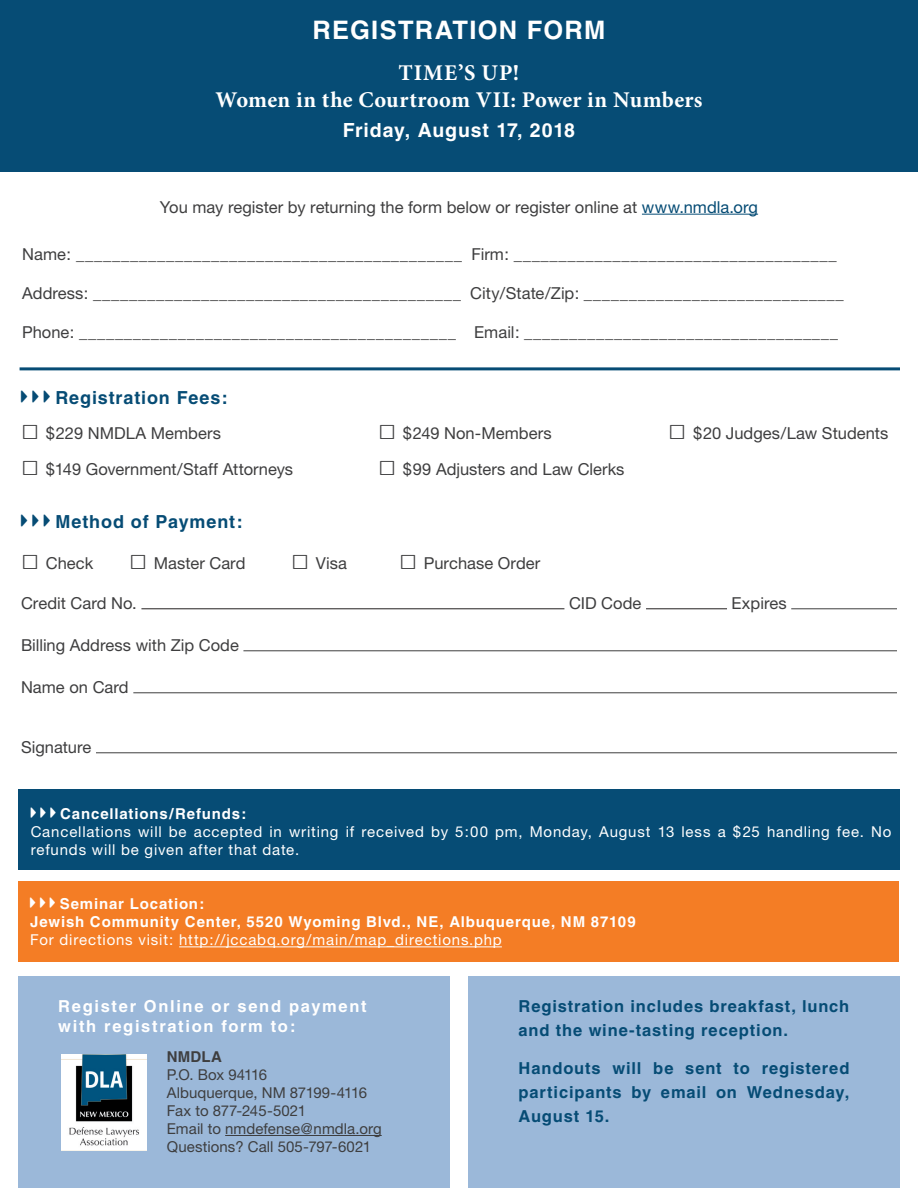
<style>
.page{position:relative;width:918px;height:1188px;background:#fff}
.page>*{position:absolute;margin:0;border:0;box-sizing:border-box;transform-origin:0 0}
.t1{font:700 25.5px "Helvetica";letter-spacing:.05em;color:#fff}
.t2{font:700 22.5px "Minion Pro";letter-spacing:.02em;color:#fff}
.t3{font:700 19.5px "Helvetica";letter-spacing:.04em;color:#fff}
.t4{font:700 18px "Helvetica";letter-spacing:.05em;color:#064c75}
.t5{font:16.5px "Helvetica Neue";color:#3e3e3f}
.registration_and_han{font:700 16.5px/24px "Helvetica";letter-spacing:.05em;color:#064c75}
.t6{font:700 16.5px/19.8px "Helvetica";letter-spacing:.1em;color:#fff}
.t7{font:700 15px/18px "Helvetica";letter-spacing:.055em;color:#fff}
.t8{font:15px/18px "Helvetica Neue";letter-spacing:.055em;color:#fff}
.t9{font:15px "Helvetica Neue";letter-spacing:.005em;color:#3e3e3f}
.t10{font:15px "Helvetica Neue";letter-spacing:-.035em;color:#3e3e3f}
.t11{font:700 15px "Helvetica";letter-spacing:.015em;color:#3e3e3f}
.s1{color:#064c75}
.s2{font-family:"Calibri";font-weight:300;font-size:30px}
.s3{font-family:"Helvetica Neue";font-weight:400}
</style>
<div class="page">
<div style="left:18px;top:976px;width:432px;height:212px;background:#9bb8d9"></div>
<hr style="left:642px;top:214px;width:116px;height:1px;background:#064c75">
<div style="left:0;top:0;width:918px;height:172px;background:#064c75"></div>
<hr style="left:225px;top:1135px;width:157px;height:1px;background:#3e3e3f">
<div style="left:18px;top:789px;width:882px;height:81px;background:#064c75"></div>
<hr style="left:791px;top:608px;width:106px;height:1px;background:#3e3e3f">
<hr style="left:243px;top:650px;width:654px;height:1px;background:#3e3e3f">
<hr style="left:133px;top:692px;width:764px;height:1px;background:#3e3e3f">
<hr style="left:96px;top:752px;width:801px;height:1px;background:#3e3e3f">
<hr style="left:141px;top:608px;width:423px;height:1px;background:#231f20">
<hr style="left:646px;top:608px;width:81px;height:1px;background:#231f20">
<div style="left:468px;top:976px;width:432px;height:212px;background:#9bb8d9"></div>
<hr style="left:20px;top:367px;width:880px;height:3px;background:#064c75">
<div style="left:19px;top:881px;width:880px;height:81px;background:#f47d25"></div>
<hr style="left:179px;top:947px;width:323px;height:1px;background:#fff">
<img style="left:61px;top:1055px;width:85px;height:95px">
<p class="t1" style="left:313px;top:15px;width:294px">REGISTRATION FORM</p>
<p class="t2" style="left:399px;top:57px;width:122px">TIME’S UP!</p>
<p class="t2" style="left:215px;top:84px;width:489px">Women in the Courtroom VII: Power in Numbers</p>
<p class="t3" style="left:343px;top:118px;width:234px">Friday, August 17, 2018</p>
<p class="t5" style="left:160px;top:197px;width:600px">You may register by returning the form below or register online at <span class="s1">www.nmdla.org</span></p>
<p class="t5" style="left:22px;top:244px;width:816px">Name: ___________________________________________ Firm: ____________________________________</p>
<p class="t5" style="left:22px;top:283px;width:823px">Address: _________________________________________ City/State/Zip: _____________________________</p>
<p class="t5" style="left:22px;top:322px;width:817px">Phone: __________________________________________ Email: ___________________________________</p>
<p class="t4" style="left:55px;top:387px;width:174px">Registration Fees:</p>
<p class="t5" style="left:21px;top:423px;width:202px"><span class="s2">□</span> $229 NMDLA Members</p>
<p class="t5" style="left:21px;top:459px;width:274px"><span class="s2">□</span> $149 Government/Staff Attorneys</p>
<p class="t5" style="left:378px;top:423px;width:175px"><span class="s2">□</span> $249 Non-Members</p>
<p class="t5" style="left:378px;top:459px;width:248px"><span class="s2">□</span> $99 Adjusters and Law Clerks</p>
<p class="t5" style="left:668px;top:423px;width:222px"><span class="s2">□</span> $20 Judges/Law Students</p>
<p class="t4" style="left:55px;top:511px;width:189px">Method of Payment:</p>
<p class="t5" style="left:21px;top:553px;width:226px"><span class="s2">□</span> Check <span class="s2">□</span> Master Card</p>
<p class="t5" style="left:291px;top:553px;width:57px"><span class="s2">□</span> Visa</p>
<p class="t5" style="left:399px;top:553px;width:143px"><span class="s2">□</span> Purchase Order</p>
<p class="t5" style="left:21px;top:593px;width:117px">Credit Card No.</p>
<p class="t5" style="left:569px;top:593px;width:74px">CID Code</p>
<p class="t5" style="left:732px;top:593px;width:57px">Expires</p>
<p class="t5" style="left:21px;top:635px;width:219px">Billing Address with Zip Code</p>
<p class="t5" style="left:21px;top:677px;width:109px">Name on Card</p>
<p class="t5" style="left:21px;top:737px;width:72px">Signature</p>
<p class="t7" style="left:60px;top:805px;width:188px">Cancellations/Refunds:</p>
<p class="t8" style="left:31px;top:822px;width:862px">Cancellations will be accepted in writing if received by 5:00 pm, Monday, August 13 less a $25 handling fee. No refunds will be given after that date.</p>
<p class="t7" style="left:30px;top:895px;width:607px;text-indent:30px">Seminar Location:<br>Jewish Community Center, 5520 Wyoming Blvd., NE, Albuquerque, NM 87109<br><span class="s3">For directions visit: http://jccabq.org/main/map_directions.php</span></p>
<p class="t6" style="left:58px;top:996px;width:310px">Register Online or send payment with registration form to:</p>
<p class="t11" style="left:167px;top:1048px;width:57px">NMDLA</p>
<p class="t10" style="left:167px;top:1066px;width:102px">P.O. Box 94116</p>
<p class="t9" style="left:167px;top:1084px;width:202px">Albuquerque, NM 87199-4116</p>
<p class="t9" style="left:167px;top:1102px;width:141px">Fax to 877-245-5021</p>
<p class="t9" style="left:167px;top:1120px;width:216px">Email to nmdefense@nmdla.org</p>
<p class="t9" style="left:167px;top:1138px;width:206px">Questions? Call 505-797-6021</p>
<p class="registration_and_han" style="left:519px;top:994px;width:332px">Registration includes breakfast, lunch and the wine-tasting reception.</p>
<p class="registration_and_han" style="left:519px;top:1056px;width:332px;text-align:justify">Handouts will be sent to registered participants by email on Wednesday, August 15.</p>
</div>
